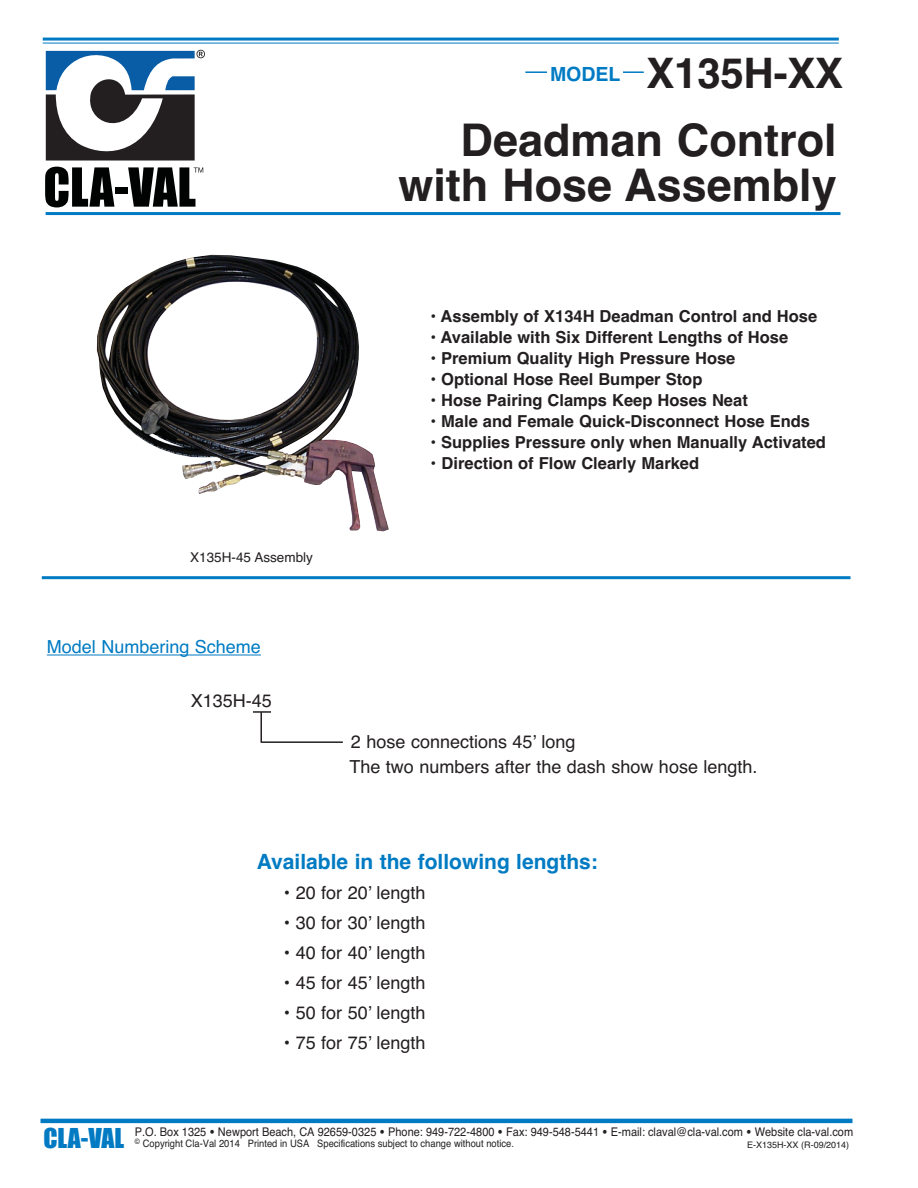
<style>
.page{position:relative;width:918px;height:1188px;background:#fff}
.page>*{position:absolute;margin:0;border:0;box-sizing:border-box;transform-origin:0 0}
.t1{font:700 45px/45px "Helvetica";color:#231f20;text-align:right}
.t2{font:700 42px "Helvetica";letter-spacing:-.005em;color:#231f20}
.t3{font:25.35px "Impact";color:#007ac2}
.t4{font:700 21px "Helvetica";color:#007bc3}
.t5{font:18px "Helvetica";color:#231f20}
.t6{font:18px "Helvetica";color:#007bc3}
.t7{font:700 16.5px "Helvetica";color:#231f20}
.t8{font:13.5px "Helvetica";color:#231f20}
.t9{font:12px "Helvetica";color:#231f20;scale:.92 1}
.t10{font:10.2px "Helvetica";color:#231f20;scale:.92 1}
.t11{font:9px "Helvetica";color:#231f20}
.t12{font:7.5px "Arial";color:#231f20;scale:.92 1}
.s1{font-family:"Arial";font-weight:900}
</style>
<div class="page">
<hr style="left:525px;top:71px;width:119px;height:2px;background:#007bc3">
<div style="left:547px;top:61px;width:76px;height:27px;background:#fff"></div>
<hr style="left:40px;top:1119px;width:812px;height:4px;background:#007ac2">
<hr style="left:43px;top:38px;width:796px;height:3px;background:#007bc3">
<hr style="left:43px;top:43px;width:796px;height:1px;background:#007bc3">
<svg style="left:45px;top:167px;width:69px;height:40px"></svg>
<div style="left:115px;top:187px;width:13px;height:7px;background:#010202"></div>
<svg style="left:46px;top:50px;width:159px;height:111px"></svg>
<svg style="left:128px;top:167px;width:75px;height:40px"></svg>
<hr style="left:46px;top:212px;width:794px;height:3px;background:#007bc3">
<hr style="left:47px;top:655px;width:214px;height:1px;background:#007bc3">
<hr style="left:261px;top:741px;width:82px;height:2px;background:#231f20">
<hr style="left:260px;top:712px;width:2px;height:31px;background:#231f20">
<svg style="left:253px;top:711px;width:18px;height:2px"></svg>
<img style="left:97px;top:255px;width:292px;height:276px">
<hr style="left:42px;top:576px;width:808px;height:3px;background:#007bc3">
<h2 class="t2" style="left:550px;top:58px;width:295px"><sup>MODEL</sup> X135H-XX</h2>
<h1 class="t1" style="left:398px;top:122px;width:440px">Deadman Control with Hose Assembly</h1>
<p class="t8" style="left:190px;top:552px;width:124px">X135H-45 Assembly</p>
<p class="t6" style="left:47px;top:641px;width:215px">Model Numbering Scheme</p>
<p class="t5" style="left:191px;top:694px;width:82px">X135H-45</p>
<p class="t7" style="left:430px;top:310px;width:388px">• Assembly of X134H Deadman Control and Hose</p>
<p class="t7" style="left:430px;top:331px;width:359px">• Available with Six Different Lengths of Hose</p>
<p class="t7" style="left:430px;top:352px;width:307px">• Premium Quality High Pressure Hose</p>
<p class="t7" style="left:430px;top:373px;width:274px">• Optional Hose Reel Bumper Stop</p>
<p class="t7" style="left:430px;top:394px;width:319px">• Hose Pairing Clamps Keep Hoses Neat</p>
<p class="t7" style="left:430px;top:415px;width:381px">• Male and Female Quick-Disconnect Hose Ends</p>
<p class="t7" style="left:430px;top:436px;width:397px">• Supplies Pressure only when Manually Activated</p>
<p class="t7" style="left:430px;top:457px;width:270px">• Direction of Flow Clearly Marked</p>
<p class="t5" style="left:351px;top:735px;width:226px">2 hose connections 45’ long</p>
<p class="t5" style="left:349px;top:760px;width:410px">The two numbers after the dash show hose length.</p>
<p class="t4" style="left:257px;top:854px;width:343px">Available in the following lengths:</p>
<p class="t5" style="left:284px;top:886px;width:143px">• 20 for 20’ length</p>
<p class="t5" style="left:284px;top:916px;width:143px">• 30 for 30’ length</p>
<p class="t5" style="left:284px;top:946px;width:143px">• 40 for 40’ length</p>
<p class="t5" style="left:284px;top:976px;width:143px">• 45 for 45’ length</p>
<p class="t5" style="left:284px;top:1006px;width:143px">• 50 for 50’ length</p>
<p class="t5" style="left:284px;top:1036px;width:143px">• 75 for 75’ length</p>
<h3 class="t3" style="left:43px;top:1124px;width:82px">CLA-VAL</h3>
<p class="t9" style="left:135px;top:1127px;width:782px">P.O. Box 1325 <span class="s1">•</span> Newport Beach, CA 92659-0325 <span class="s1">•</span> Phone: 949-722-4800 <span class="s1">•</span> Fax: 949-548-5441 <span class="s1">•</span> E-mail: claval@cla-val.com <span class="s1">•</span> Website cla-val.com</p>
<p class="t12" style="left:135px;top:1137px;width:7px">©</p>
<p class="t11" style="left:747px;top:1141px;width:104px">E-X135H-XX (R-09/2014)</p>
<p class="t10" style="left:143px;top:1140px;width:405px">Copyright Cla-Val 2014 Printed in USA Specifications subject to change without notice.</p>
</div>
